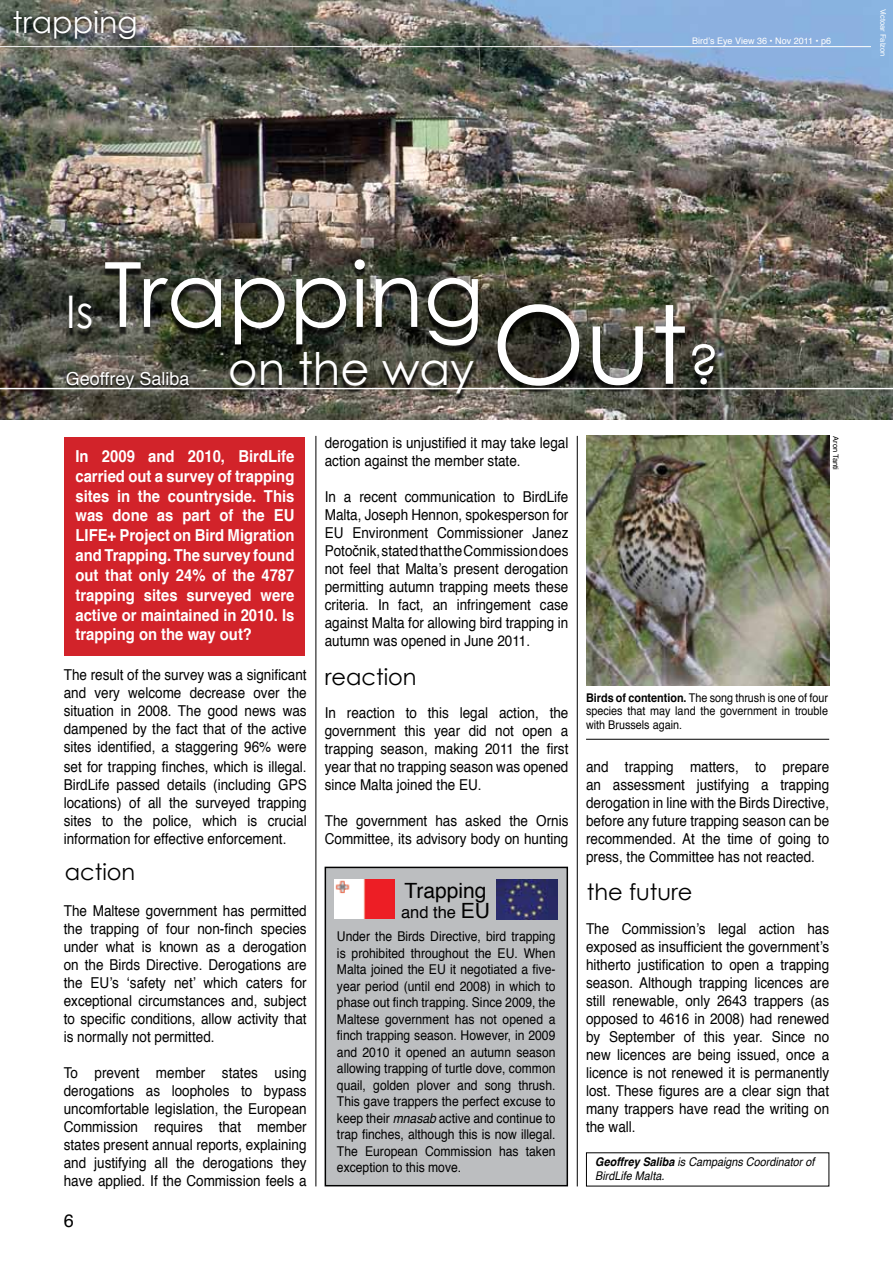
<style>
.page{position:relative;width:893px;height:1263px;background:#fff}
.page>*{position:absolute;margin:0;border:0;box-sizing:border-box;transform-origin:0 0}
.t1{font:108px "Century Gothic";color:#fff}
.t2{font:90px "Century Gothic";color:#fff}
.t3{font:45px "Century Gothic";color:#fff}
.t4{font:30px "Century Gothic";color:#fff}
.t5{font:22.5px "Century Gothic";color:#000}
.t6{font:21px "Helvetica";color:#000}
.t7{font:18px "Helvetica";color:#fff}
.t8{font:18px "Helvetica";color:#000}
.t9{font:700 16.5px/19.8px "Helvetica";color:#fff;text-align:justify;scale:.9 1}
.t10{font:16.5px "Helvetica";color:#000}
.t11{font:15px/18px "Helvetica";color:#000;text-align:justify;scale:.9 1}
.t12{font:13.5px/16.5px "Helvetica";color:#000;text-align:justify;scale:.9 1}
.t13{font:12px/13.5px "Helvetica";color:#000;text-align:justify;scale:.9 1}
.t14{font:italic 12px/13.5px "Helvetica";color:#000;scale:.9 1}
.t15{font:9px "Helvetica";color:#fff}
.t16{font:7.5px "Helvetica";color:#fff}
.t17{font:7.5px "Helvetica";color:#000}
.s1{font-size:54px}
.s2{font-weight:700}
.s3{font-size:21px}
.s4{font-style:italic}
</style>
<div class="page">
<div style="left:65px;top:437px;width:240px;height:218px;background:#d2232a"></div>
<div style="left:325px;top:867px;width:242px;height:319px;background:#bcbec0"></div>
<div style="left:325px;top:867px;width:243px;height:319px;border:2px solid #000"></div>
<img style="left:0;top:0;width:893px;height:420px">
<hr style="left:316px;top:436px;width:1px;height:750px;background:#000">
<svg style="left:65px;top:373px;width:126px;height:20px;background:#4c4a43"></svg>
<div style="left:68px;top:301px;width:26px;height:36px;background:#000;opacity:.75"></div>
<div style="left:229px;top:357px;width:247px;height:45px;background:#000;opacity:.75"></div>
<div style="left:496px;top:309px;width:221px;height:84px;background:#000;opacity:.75"></div>
<div style="left:103px;top:264px;width:377px;height:89px;background:#000;opacity:.75"></div>
<hr style="left:0;top:388px;width:893px;height:1px;background:#fff">
<svg style="left:8px;top:6px;width:134px;height:40px;background:#5e615a"></svg>
<hr style="left:0;top:46px;width:871px;height:1px;background:#fff">
<img style="left:497px;top:879px;width:61px;height:40px">
<img style="left:334px;top:879px;width:60px;height:40px">
<hr style="left:577px;top:436px;width:1px;height:750px;background:#000">
<img style="left:586px;top:436px;width:243px;height:250px">
<hr style="left:586px;top:739px;width:243px;height:1px;background:#000">
<h3 class="t4" style="left:13px;top:3px;width:127px">trapping</h3>
<p class="t15" style="left:692px;top:33px;width:140px">Bird’s Eye View 36 • Nov 2011 • p6</p>
<p class="t16" style="left:889px;top:9px;width:49px;rotate:90deg">Victoar Falzon</p>
<h3 class="t3" style="left:66px;top:284px;width:29px">Is</h3>
<h2 class="t2" style="left:104px;top:239px;width:382px">Trapping</h2>
<p class="t7" style="left:66px;top:364px;width:125px">Geoffrey Saliba</p>
<h3 class="t3" style="left:228px;top:341px;width:248px">on the way</h3>
<h1 class="t1" style="left:491px;top:279px;width:230px">Out<span class="s1">?</span></h1>
<p class="t9" style="left:75px;top:447px;width:245px">In 2009 and 2010, BirdLife carried out a survey of trapping sites in the countryside. This was done as part of the EU LIFE+ Project on Bird Migration and Trapping. The survey found out that only 24% of the 4787 trapping sites surveyed were active or maintained in 2010. Is trapping on the way out?</p>
<p class="t11" style="left:325px;top:434px;width:272px">derogation is unjustified it may take legal action against the member state.</p>
<p class="t11" style="left:325px;top:488px;width:272px">In a recent communication to BirdLife Malta, Joseph Hennon, spokesperson for EU Environment Commissioner Janez Potočnik, stated that the Commission does not feel that Malta’s present derogation permitting autumn trapping meets these criteria. In fact, an infringement case against Malta for allowing bird trapping in autumn was opened in June 2011.</p>
<p class="t17" style="left:841px;top:436px;width:35px;rotate:90deg">Aron Tanti</p>
<p class="t11" style="left:64px;top:666px;width:271px">The result of the survey was a significant and very welcome decrease over the situation in 2008. The good news was dampened by the fact that of the active sites identified, a staggering 96% were</p>
<p class="t11" style="left:64px;top:758px;width:271px">set for trapping finches, which is illegal.<br>BirdLife passed details (including GPS locations) of all the surveyed trapping sites to the police, which is crucial information for effective enforcement.</p>
<h3 class="t5" style="left:65px;top:858px;width:72px">action</h3>
<p class="t11" style="left:64px;top:902px;width:271px">The Maltese government has permitted the trapping of four non-finch species under what is known as a derogation on the Birds Directive. Derogations are the EU’s ‘safety net’ which caters for exceptional circumstances and, subject to specific conditions, allow activity that is normally not permitted.</p>
<p class="t11" style="left:64px;top:1064px;width:271px">To prevent member states using derogations as loopholes to bypass uncomfortable legislation, the European Commission requires that member states present annual reports, explaining and justifying all the derogations they have applied. If the Commission feels a</p>
<p class="t8" style="left:64px;top:1207px;width:12px">6</p>
<h3 class="t5" style="left:325px;top:663px;width:93px">reaction</h3>
<p class="t11" style="left:325px;top:704px;width:272px">In reaction to this legal action, the government this year did not open a trapping season, making 2011 the first year that no trapping season was opened since Malta joined the EU.</p>
<p class="t11" style="left:325px;top:812px;width:272px">The government has asked the Ornis<br>Committee, its advisory body on hunting</p>
<p class="t13" style="left:586px;top:691px;width:270px"><span class="s2">Birds of contention.</span> The song thrush is one of four species that may land the government in trouble with Brussels again.</p>
<p class="t11" style="left:586px;top:758px;width:272px">and trapping matters, to prepare an assessment justifying a trapping derogation in line with the Birds Directive, before any future trapping season can be recommended. At the time of going to press, the Committee has not reacted.</p>
<h3 class="t6" style="left:404px;top:875px;width:84px">Trapping</h3>
<h3 class="t5" style="left:587px;top:878px;width:107px">the future</h3>
<p class="t10" style="left:401px;top:899px;width:90px">and the <span class="s3">EU</span></p>
<p class="t12" style="left:337px;top:929px;width:244px">Under the Birds Directive, bird trapping is prohibited throughout the EU. When Malta joined the EU it negotiated a five&shy;year period (until end 2008) in which to phase out finch trapping. Since 2009, the Maltese government has not opened a finch trapping season. However, in 2009 and 2010 it opened an autumn season allowing trapping of turtle dove, common quail, golden plover and song thrush.<br>This gave trappers the perfect excuse to keep their <span class="s4">mnasab</span> active and continue to trap finches, although this is now illegal.<br>The European Commission has taken exception to this move.</p>
<p class="t11" style="left:586px;top:920px;width:272px">The Commission’s legal action has exposed as insufficient the government’s hitherto justification to open a trapping season. Although trapping licences are still renewable, only 2643 trappers (as opposed to 4616 in 2008) had renewed by September of this year. Since no new licences are being issued, once a licence is not renewed it is permanently lost. These figures are a clear sign that many trappers have read the writing on the wall.</p>
<p class="t14" style="left:595px;top:1155px;width:245px"><span class="s2">Geoffrey Saliba</span> is Campaigns Coordinator of<br>BirdLife Malta.</p>
</div>
